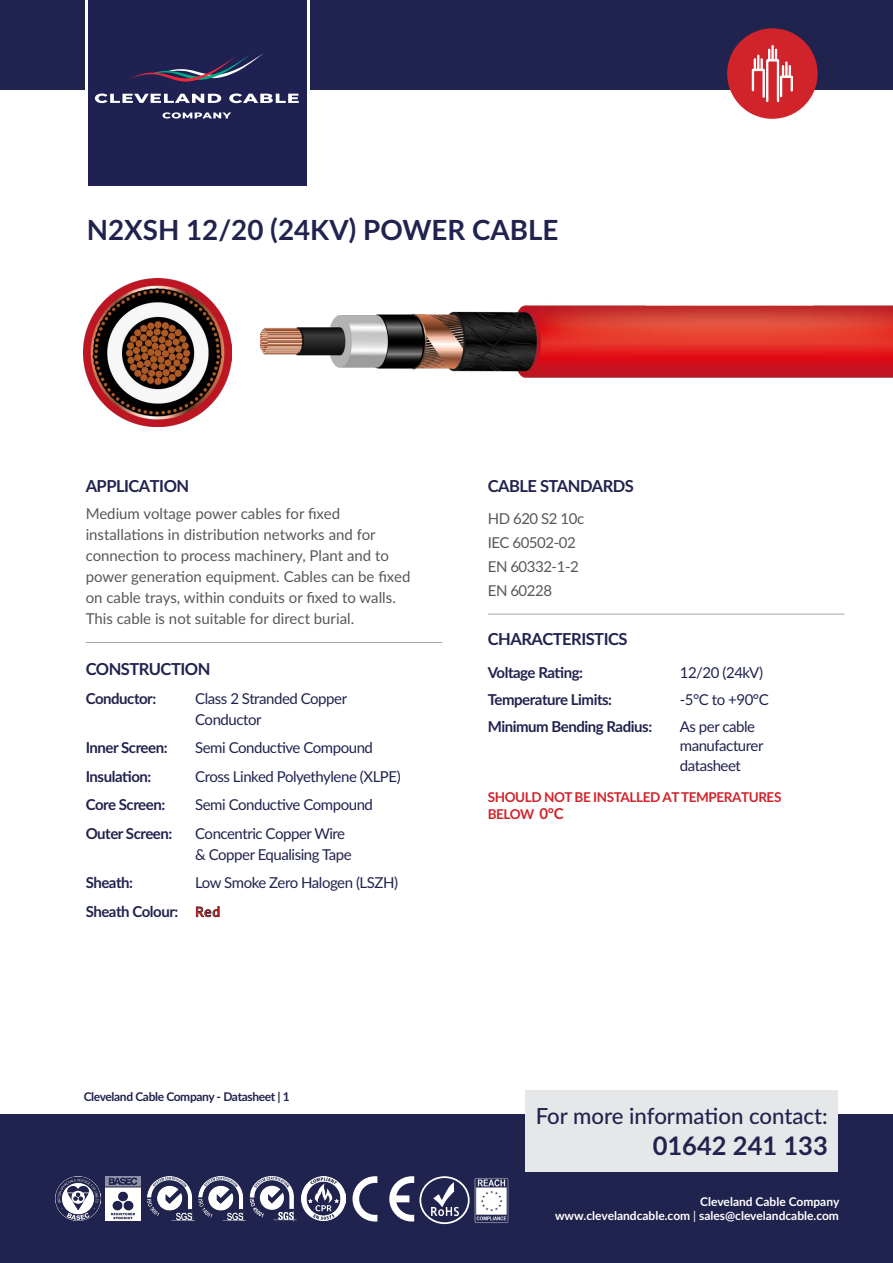
<style>
.page{position:relative;width:893px;height:1263px;background:#fff}
.page>*{position:absolute;margin:0;border:0;box-sizing:border-box;transform-origin:0 0}
.t1{font:700 27.75px "Lato";color:#21234f}
.t2{font:700 25.5px "Lato";color:#21234f}
.t3{font:500 22.2px "Lato";color:#21234f}
.t4{font:700 16.5px "Lato";letter-spacing:-.03em;color:#21234f}
.t5{font:15px/21px "Lato";color:#57585a}
.t6{font:15px/19.5px "Lato";letter-spacing:-.03em;color:#21234f}
.t7{font:700 15px "Lato";letter-spacing:-.03em;color:#21234f}
.t8{font:15px "Lato";letter-spacing:-.03em;color:#57585a}
.t9{font:700 13.5px/16.5px "Lato";letter-spacing:-.03em;color:#d1232a}
.t10{font:700 12px "Lato";color:#fff}
.t11{font:700 12px "Lato";letter-spacing:-.03em;color:#21234f}
.s1{font-weight:400;font-size:13.5px;color:#231f20}
.s2{font-size:15px}
.s3{font-weight:400}
</style>
<div class="page">
<div style="left:0;top:0;width:85px;height:89px;background:#21234f"></div>
<div style="left:310px;top:0;width:583px;height:89px;background:#21234f"></div>
<div style="left:88px;top:0;width:218px;height:186px;background:#1e2152"></div>
<svg style="left:95px;top:94px;width:126px;height:9px"></svg>
<svg style="left:229px;top:93px;width:70px;height:10px"></svg>
<svg style="left:162px;top:112px;width:69px;height:7px"></svg>
<svg style="left:130px;top:53px;width:133px;height:29px"></svg>
<div style="left:0;top:1114px;width:893px;height:149px;background:#21234f"></div>
<div style="left:727px;top:28px;width:91px;height:91px;background:#d1232a;border-radius:50%"></div>
<svg style="left:751px;top:45px;width:42px;height:58px"></svg>
<div style="left:526px;top:1091px;width:312px;height:81px;background:#e6e7e9"></div>
<hr style="left:86px;top:642px;width:356px;height:1px;background:#a8a9ad">
<img style="left:106px;top:1176px;width:34px;height:45px">
<img style="left:301px;top:1176px;width:45px;height:45px">
<img style="left:56px;top:1176px;width:44px;height:45px">
<img style="left:147px;top:1176px;width:47px;height:45px">
<img style="left:199px;top:1176px;width:46px;height:45px">
<svg style="left:352px;top:1176px;width:25px;height:45px"></svg>
<svg style="left:389px;top:1176px;width:25px;height:45px"></svg>
<div style="left:419px;top:1176px;width:51px;height:48px;border:2px solid #fff;border-radius:50%"></div>
<svg style="left:431px;top:1182px;width:28px;height:34px"></svg>
<img style="left:469px;top:1178px;width:40px;height:45px">
<img style="left:83px;top:278px;width:149px;height:149px">
<img style="left:261px;top:305px;width:632px;height:73px">
<svg style="left:250px;top:1176px;width:47px;height:45px"></svg>
<hr style="left:488px;top:614px;width:356px;height:1px;background:#a8a9ad">
<p class="t1" style="left:87px;top:210px;width:473px">N2XSH 12/20 (24KV) POWER CABLE</p>
<p class="t4" style="left:86px;top:474px;width:105px">APPLICATION</p>
<p class="t5" style="left:86px;top:502px;width:326px">Medium voltage power cables for fixed installations in distribution networks and for connection to process machinery, Plant and to power generation equipment. Cables can be fixed on cable trays, within conduits or fixed to walls.<br>This cable is not suitable for direct burial.</p>
<p class="t4" style="left:86px;top:657px;width:126px">CONSTRUCTION</p>
<p class="t7" style="left:86px;top:687px;width:72px">Conductor:</p>
<p class="t6" style="left:195px;top:687px;width:153px;line-height:21px">Class 2 Stranded Copper<br>Conductor</p>
<p class="t7" style="left:86px;top:737px;width:83px">Inner Screen:</p>
<p class="t6" style="left:195px;top:737px;width:179px">Semi Conductive Compound</p>
<p class="t7" style="left:86px;top:765px;width:67px">Insulation:</p>
<p class="t6" style="left:195px;top:766px;width:207px">Cross Linked Polyethylene (XLPE)</p>
<p class="t7" style="left:86px;top:794px;width:81px">Core Screen:</p>
<p class="t6" style="left:195px;top:794px;width:179px">Semi Conductive Compound</p>
<p class="t7" style="left:86px;top:822px;width:88px">Outer Screen:</p>
<p class="t6" style="left:195px;top:823px;width:151px">Concentric Copper Wire</p>
<p class="t6" style="left:195px;top:844px;width:158px">&amp; Copper Equalising Tape</p>
<p class="t7" style="left:86px;top:872px;width:49px">Sheath:</p>
<p class="t6" style="left:195px;top:872px;width:204px">Low Smoke Zero Halogen (LSZH)</p>
<p class="t7" style="left:86px;top:900px;width:136px">Sheath Colour: <span class="s1">Red</span></p>
<p class="t11" style="left:84px;top:1087px;width:208px">Cleveland Cable Company - Datasheet | 1</p>
<p class="t4" style="left:488px;top:474px;width:148px">CABLE STANDARDS</p>
<p class="t8" style="left:488px;top:507px;width:98px">HD 620 S2 10c</p>
<p class="t8" style="left:488px;top:531px;width:90px">IEC 60502-02</p>
<p class="t5" style="left:488px;top:555px;width:93px">EN 60332-1-2</p>
<p class="t5" style="left:488px;top:579px;width:66px">EN 60228</p>
<p class="t4" style="left:488px;top:626px;width:141px">CHARACTERISTICS</p>
<p class="t7" style="left:488px;top:661px;width:97px">Voltage Rating:</p>
<p class="t6" style="left:680px;top:662px;width:85px">12/20 (24kV)</p>
<p class="t7" style="left:488px;top:688px;width:126px">Temperature Limits:</p>
<p class="t6" style="left:680px;top:689px;width:90px">-5°C to +90°C</p>
<p class="t7" style="left:488px;top:715px;width:166px">Minimum Bending Radius:</p>
<p class="t6" style="left:680px;top:716px;width:85px">As per cable manufacturer datasheet</p>
<p class="t9" style="left:488px;top:788px;width:295px">SHOULD NOT BE INSTALLED AT TEMPERATURES<br>BELOW <span class="s2">0°C</span></p>
<p class="t3" style="left:536px;top:1100px;width:293px">For more information contact:</p>
<p class="t2" style="left:653px;top:1127px;width:177px">01642 241 133</p>
<p class="t10" style="left:700px;top:1192px;width:141px">Cleveland Cable Company</p>
<p class="t10" style="left:555px;top:1207px;width:285px">www.clevelandcable.com <span class="s3">|</span> sales@clevelandcable.com</p>
</div>
